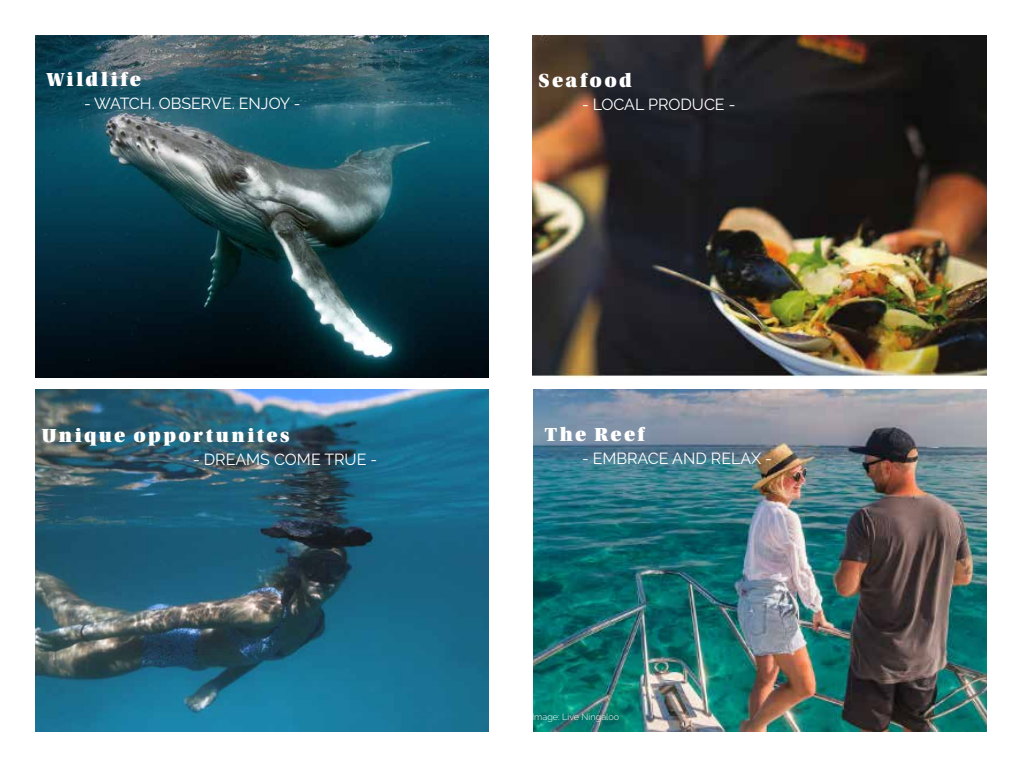
<style>
.page{position:relative;width:1024px;height:768px;background:#fff}
.page>*{position:absolute;margin:0;border:0;box-sizing:border-box;transform-origin:0 0}
.t1{font:20px "Utopia Std Black Headline";letter-spacing:.125em;color:#fff}
.t2{font:16px "Raleway";color:#fff}
.t3{font:300 9px "Raleway";letter-spacing:.005em;color:#fff}
</style>
<div class="page">
<img style="left:35px;top:35px;width:454px;height:342px">
<img style="left:533px;top:35px;width:454px;height:342px">
<img style="left:35px;top:389px;width:454px;height:342px">
<img style="left:533px;top:389px;width:454px;height:342px">
<p class="t1" style="left:47px;top:69px;width:96px">Wildlife</p>
<p class="t2" style="left:84px;top:95px;width:218px">- WATCH. OBSERVE. ENJOY -</p>
<p class="t1" style="left:42px;top:425px;width:249px">Unique opportunites</p>
<p class="t2" style="left:193px;top:450px;width:186px">- DREAMS COME TRUE -</p>
<p class="t1" style="left:539px;top:70px;width:95px">Seafood</p>
<p class="t2" style="left:582px;top:95px;width:155px">- LOCAL PRODUCE -</p>
<p class="t1" style="left:545px;top:424px;width:101px">The Reef</p>
<p class="t2" style="left:582px;top:449px;width:192px">- EMBRACE AND RELAX -</p>
<p class="t3" style="left:532px;top:712px;width:89px">Image: Live Ningaloo</p>
</div>
